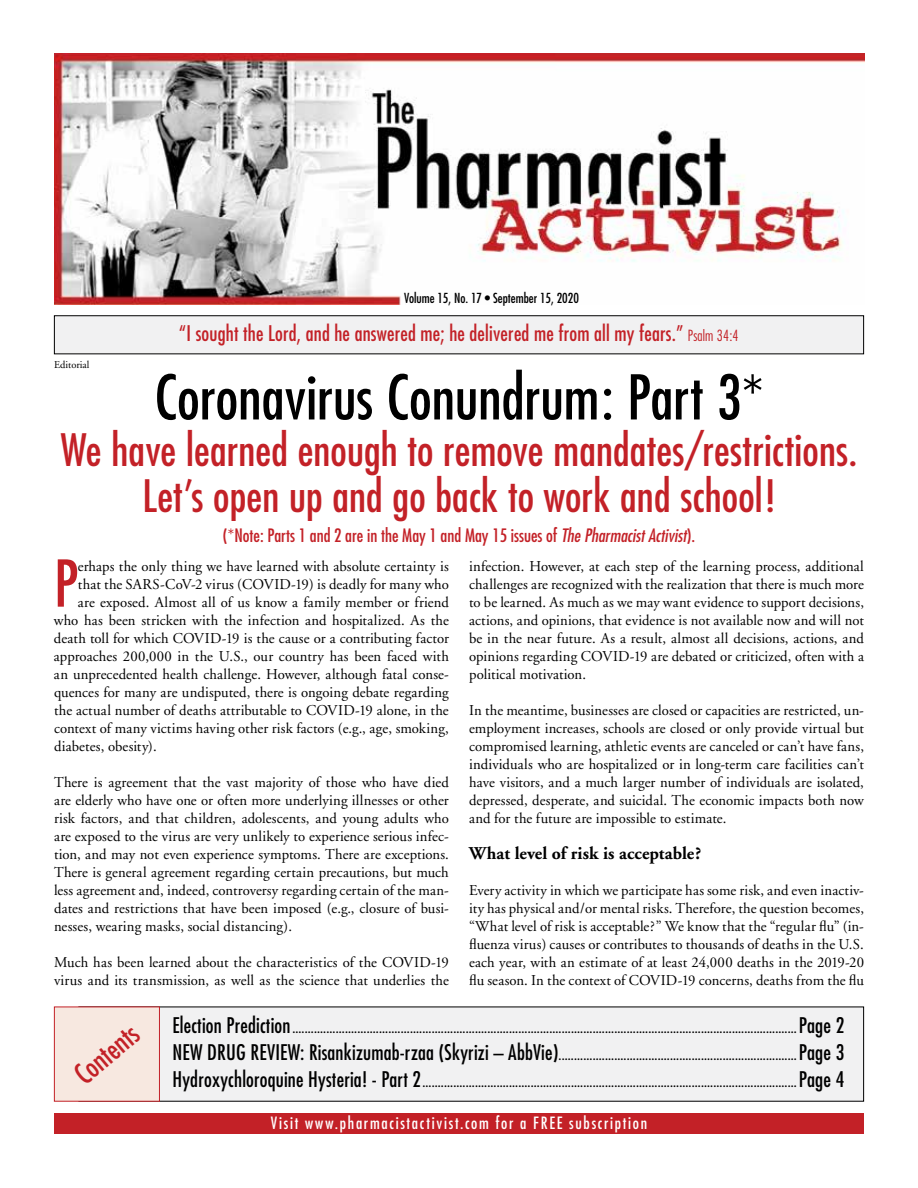
<style>
.page{position:relative;width:918px;height:1188px;background:#fff}
.page>*{position:absolute;margin:0;border:0;box-sizing:border-box;transform-origin:0 0}
.t1{font:condensed 62.7px "Futura";color:#c32127}
.t2{font:condensed 60px "Futura";color:#000}
.t3{font:condensed 43.5px/46.5px "Futura";letter-spacing:.005em;color:#c32127;text-align:center}
.t4{font:condensed 28.5px "Futura";color:#c32127}
.t5{font:condensed 21px "Futura";letter-spacing:.01em;color:#c32127}
.t6{font:condensed 18px "Futura";color:#c32127}
.t7{font:700 18px "Adobe Garamond";letter-spacing:.005em;color:#000}
.t8{font:condensed 16.5px "Futura";letter-spacing:.105em;color:#fff}
.t9{font:15px/18px "Adobe Garamond";letter-spacing:.01em;color:#000;text-align:justify}
.t10{font:condensed 15px/27px "Futura";color:#000;scale:.96 1}
.t11{font:condensed 13.5px "Futura";color:#000}
.t12{font:10.5px "Adobe Garamond";color:#000}
.s1{font-weight:300;font-size:15px}
.s2{font-style:italic}
.s3{font-size:21px}
</style>
<div class="page">
<div style="left:54px;top:1114px;width:810px;height:20px;background:#c32127"></div>
<img style="left:54px;top:54px;width:811px;height:250px">
<svg style="left:54px;top:315px;width:810px;height:40px"></svg>
<div style="left:160px;top:1006px;width:704px;height:96px;background:#f1f1f2"></div>
<div style="left:54px;top:1006px;width:106px;height:96px;background:#f7e8e0"></div>
<p class="t11" style="left:404px;top:290px;width:176px">Volume 15, No. 17 • September 15, 2020</p>
<h3 class="t5" style="left:179px;top:320px;width:561px">“I sought the Lord, and he answered me; he delivered me from all my fears.” <span class="s1">Psalm 34:4</span></h3>
<p class="t12" style="left:54px;top:359px;width:37px">Editorial</p>
<h2 class="t2" style="left:155px;top:361px;width:610px">Coronavirus Conundrum: Part 3*</h2>
<h3 class="t3" style="left:61px;top:426px;width:798px">We have learned enough to remove mandates/restrictions.<br>Let’s open up and go back to work and school!</h3>
<p class="t6" style="left:223px;top:525px;width:474px">(*Note: Parts 1 and 2 are in the May 1 and May 15 issues of <span class="s2">The Pharmacist Activist</span>).</p>
<h1 class="t1" style="left:54px;top:546px;width:25px">P</h1>
<p class="t9" style="left:78px;top:557px;width:372px">erhaps the only thing we have learned with absolute certainty is</p>
<p class="t9" style="left:78px;top:575px;width:373px">that the SARS-CoV-2 virus (COVID-19) is deadly for many who</p>
<p class="t9" style="left:78px;top:593px;width:373px">are exposed. Almost all of us know a family member or friend</p>
<p class="t9" style="left:54px;top:611px;width:396px">who has been stricken with the infection and hospitalized. As the</p>
<p class="t9" style="left:54px;top:629px;width:396px">death toll for which COVID-19 is the cause or a contributing factor</p>
<p class="t9" style="left:54px;top:647px;width:396px">approaches 200,000 in the U.S., our country has been faced with</p>
<p class="t9" style="left:54px;top:665px;width:396px">an unprecedented health challenge. However, although fatal conse-</p>
<p class="t9" style="left:54px;top:683px;width:396px">quences for many are undisputed, there is ongoing debate regarding</p>
<p class="t9" style="left:54px;top:701px;width:396px">the actual number of deaths attributable to COVID-19 alone, in the</p>
<p class="t9" style="left:54px;top:719px;width:396px">context of many victims having other risk factors (e.g., age, smoking,</p>
<p class="t9" style="left:54px;top:737px;width:104px">diabetes, obesity).</p>
<p class="t9" style="left:54px;top:773px;width:396px">There is agreement that the vast majority of those who have died are elderly who have one or often more underlying illnesses or other risk factors, and that children, adolescents, and young adults who are exposed to the virus are very unlikely to experience serious infec&shy;tion, and may not even experience symptoms. There are exceptions.<br>There is general agreement regarding certain precautions, but much less agreement and, indeed, controversy regarding certain of the man&shy;dates and restrictions that have been imposed (e.g., closure of busi&shy;nesses, wearing masks, social distancing).</p>
<p class="t9" style="left:54px;top:953px;width:396px">Much has been learned about the characteristics of the COVID-19 virus and its transmission, as well as the science that underlies the</p>
<p class="t9" style="left:469px;top:557px;width:396px">infection. However, at each step of the learning process, additional challenges are recognized with the realization that there is much more to be learned. As much as we may want evidence to support decisions, actions, and opinions, that evidence is not available now and will not be in the near future. As a result, almost all decisions, actions, and opinions regarding COVID-19 are debated or criticized, often with a political motivation.</p>
<p class="t9" style="left:469px;top:701px;width:396px">In the meantime, businesses are closed or capacities are restricted, un&shy;employment increases, schools are closed or only provide virtual but compromised learning, athletic events are canceled or can’t have fans, individuals who are hospitalized or in long-term care facilities can’t have visitors, and a much larger number of individuals are isolated, depressed, desperate, and suicidal. The economic impacts both now and for the future are impossible to estimate.</p>
<p class="t7" style="left:469px;top:843px;width:234px">What level of risk is acceptable?</p>
<p class="t9" style="left:469px;top:881px;width:396px">Every activity in which we participate has some risk, and even inactiv&shy;ity has physical and/or mental risks. Therefore, the question becomes, “What level of risk is acceptable?” We know that the “regular flu” (in&shy;fluenza virus) causes or contributes to thousands of deaths in the U.S. each year, with an estimate of at least 24,000 deaths in the 2019-20 flu season. In the context of COVID-19 concerns, deaths from the flu</p>
<h3 class="t4" style="left:67px;top:1065px;width:76px;rotate:-40deg">Contents</h3>
<p class="t10" style="left:172px;top:1014px;width:702px"><span class="s3">Election Prediction</span>...................................................................................................................................................................<span class="s3">Page 2<br>NEW DRUG REVIEW: Risankizumab-rzaa (Skyrizi – AbbVie)</span>.............................................................................<span class="s3">Page 3</span></p>
<p class="t10" style="left:172px;top:1068px;width:702px"><span class="s3">Hydroxychloroquine Hysteria! - Part 2</span>.........................................................................................................................<span class="s3">Page 4</span></p>
<p class="t8" style="left:271px;top:1113px;width:378px">Visit www.pharmacistactivist.com for a FREE subscription</p>
</div>
